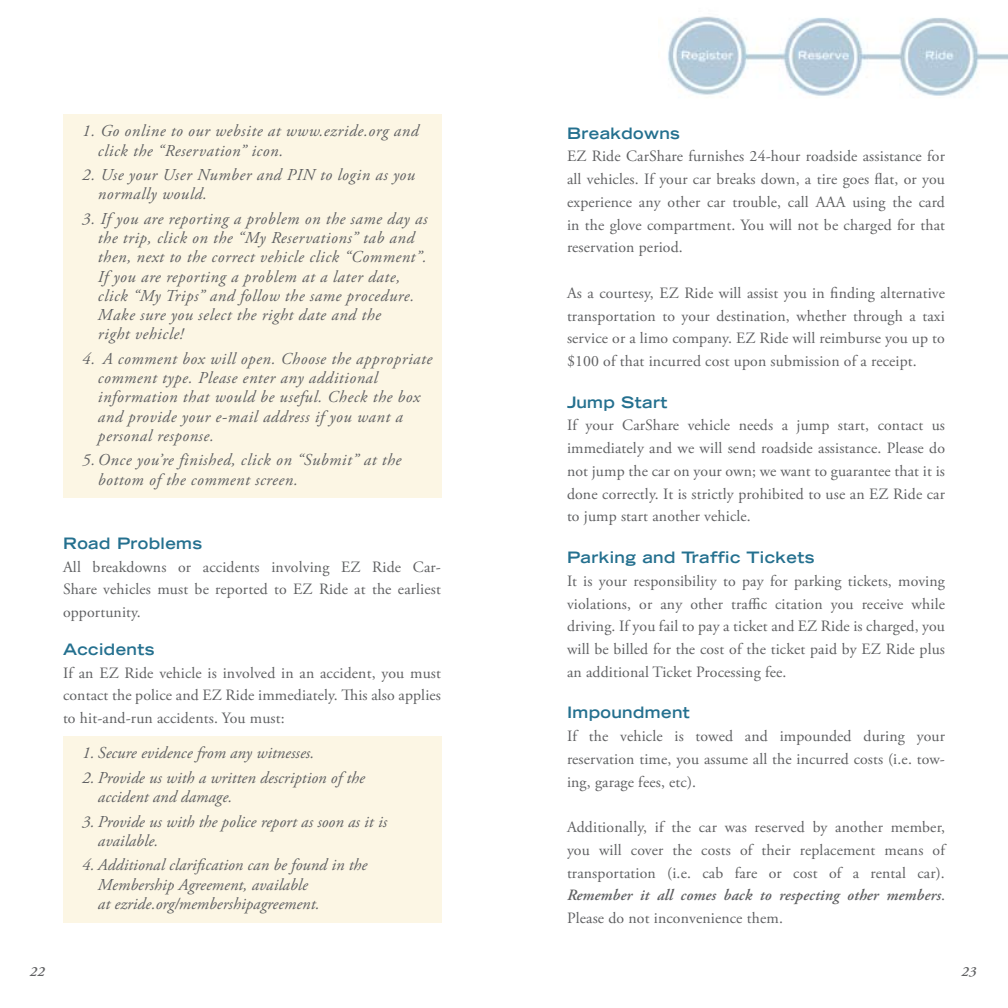
<style>
.page{position:relative;width:1008px;height:1008px;background:#fff}
.page>*{position:absolute;margin:0;border:0;box-sizing:border-box;transform-origin:0 0}
.t1{font:italic 16.62px/19.2px "Adobe Garamond Pro";letter-spacing:.035em;color:#5f6062}
.t2{font:italic 16.62px/19.2px "Adobe Garamond Pro";letter-spacing:.005em;color:#5f6062}
.t3{font:15.75px/22.8px "Adobe Garamond Pro";letter-spacing:.01em;color:#5f6062;text-align:justify}
.t4{font:700 expanded 15.75px "Trade Gothic LH";letter-spacing:.025em;color:#24708f}
.t5{font:italic 600 14px "Adobe Garamond Pro";color:#5f6062}
.s1{font-weight:600;font-style:italic}
</style>
<div class="page">
<div style="left:63px;top:736px;width:378px;height:186px;background:#fcf6e4"></div>
<div style="left:63px;top:115px;width:378px;height:383px;background:#fcf6e4"></div>
<img style="left:668px;top:16px;width:340px;height:80px">
<p class="t1" style="left:98px;top:122px;width:322px;text-indent:-16px">1. Go online to our website at www.ezride.org and click the “Reservation” icon.</p>
<p class="t1" style="left:98px;top:166px;width:319px;text-indent:-16px">2. Use your User Number and PIN to login as you normally would.</p>
<p class="t1" style="left:98px;top:209px;width:331px;text-indent:-16px">3. If you are reporting a problem on the same day as the trip, click on the “My Reservations” tab and then, next to the correct vehicle click “Comment”.<br>If you are reporting a problem at a later date, click “My Trips” and follow the same procedure.<br>Make sure you select the right date and the<br>right vehicle!</p>
<p class="t1" style="left:98px;top:349px;width:336px;text-indent:-16px">4. A comment box will open. Choose the appropriate comment type. Please enter any additional information that would be useful. Check the box and provide your e-mail address if you want a personal response.</p>
<p class="t1" style="left:98px;top:451px;width:305px;text-indent:-16px">5. Once you’re finished, click on “Submit” at the bottom of the comment screen.</p>
<p class="t4" style="left:63px;top:533px;width:141px">Road Problems</p>
<p class="t3" style="left:63px;top:556px;width:380px">All breakdowns or accidents involving EZ Ride Car-Share vehicles must be reported to EZ Ride at the earliest opportunity.</p>
<p class="t4" style="left:63px;top:639px;width:93px">Accidents</p>
<p class="t3" style="left:63px;top:662px;width:380px">If an EZ Ride vehicle is involved in an accident, you must contact the police and EZ Ride immediately. This also applies to hit-and-run accidents. You must:</p>
<p class="t2" style="left:82px;top:744px;width:234px">1. Secure evidence from any witnesses.</p>
<p class="t2" style="left:98px;top:768px;width:269px;text-indent:-16px">2. Provide us with a written description of the accident and damage.</p>
<p class="t2" style="left:98px;top:812px;width:291px;text-indent:-16px">3. Provide us with the police report as soon as it is available.</p>
<p class="t2" style="left:98px;top:856px;width:271px;text-indent:-16px">4. Additional clarification can be found in the<br>Membership Agreement, available<br>at ezride.org/membershipagreement.</p>
<p class="t4" style="left:567px;top:123px;width:114px">Breakdowns</p>
<p class="t3" style="left:567px;top:146px;width:380px">EZ Ride CarShare furnishes 24-hour roadside assistance for all vehicles. If your car breaks down, a tire goes flat, or you experience any other car trouble, call AAA using the card in the glove compartment. You will not be charged for that reservation period.</p>
<p class="t3" style="left:567px;top:282px;width:380px">As a courtesy, EZ Ride will assist you in finding alternative transportation to your destination, whether through a taxi service or a limo company. EZ Ride will reimburse you up to $100 of that incurred cost upon submission of a receipt.</p>
<p class="t4" style="left:567px;top:392px;width:102px">Jump Start</p>
<p class="t3" style="left:567px;top:415px;width:380px">If your CarShare vehicle needs a jump start, contact us immediately and we will send roadside assistance. Please do not jump the car on your own; we want to guarantee that it is done correctly. It is strictly prohibited to use an EZ Ride car to jump start another vehicle.</p>
<p class="t4" style="left:567px;top:547px;width:249px">Parking and Traffic Tickets</p>
<p class="t3" style="left:567px;top:570px;width:380px">It is your responsibility to pay for parking tickets, moving violations, or any other traffic citation you receive while driving. If you fail to pay a ticket and EZ Ride is charged, you will be billed for the cost of the ticket paid by EZ Ride plus an additional Ticket Processing fee.</p>
<p class="t4" style="left:567px;top:702px;width:124px">Impoundment</p>
<p class="t3" style="left:567px;top:725px;width:380px">If the vehicle is towed and impounded during your reservation time, you assume all the incurred costs (i.e. tow&shy;ing, garage fees, etc).</p>
<p class="t3" style="left:567px;top:816px;width:380px">Additionally, if the car was reserved by another member, you will cover the costs of their replacement means of transportation (i.e. cab fare or cost of a rental car).<br><span class="s1">Remember it all comes back to respecting other members</span>.<br>Please do not inconvenience them.</p>
<p class="t5" style="left:30px;top:964px;width:16px">22</p>
<p class="t5" style="left:961px;top:964px;width:16px">23</p>
</div>
